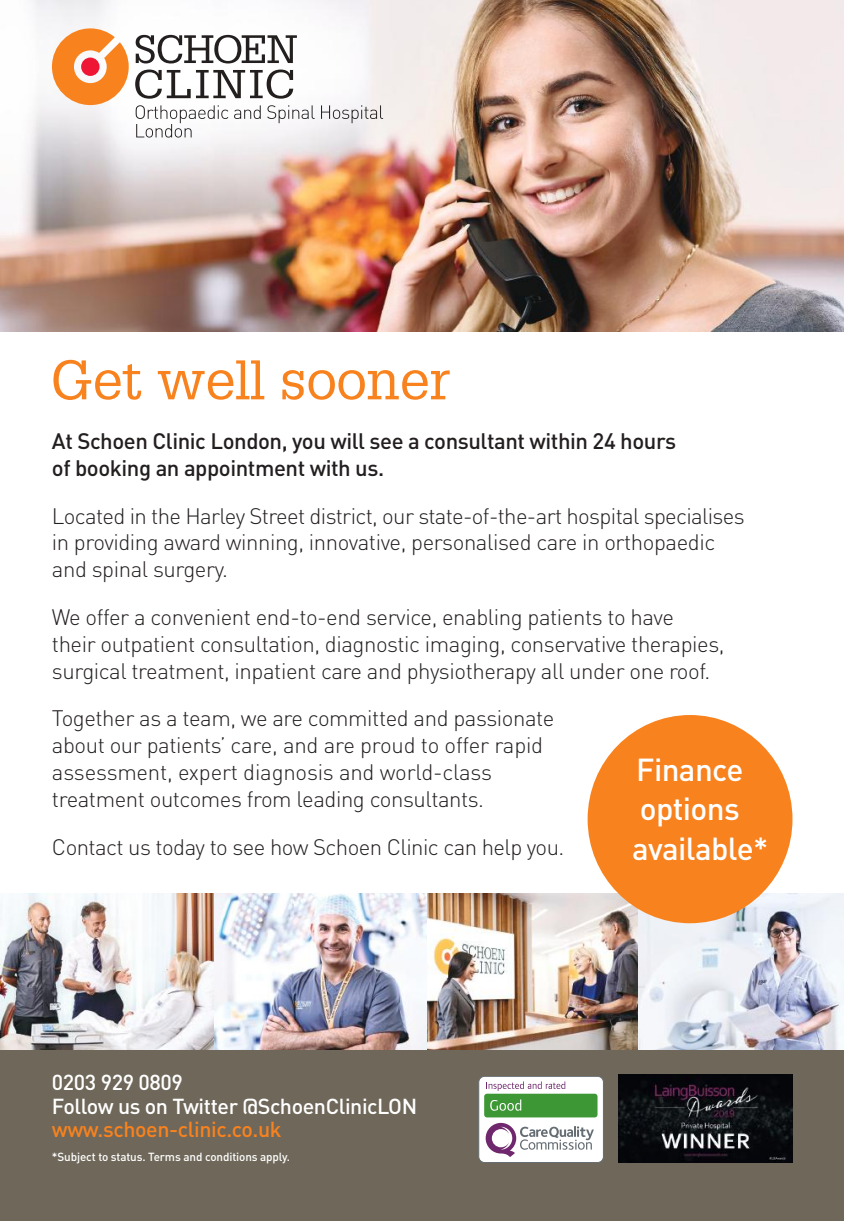
<style>
.page{position:relative;width:844px;height:1221px;background:#fff}
.page>*{position:absolute;margin:0;border:0;box-sizing:border-box;transform-origin:0 0}
.t1{font:54.43px "Glypha LT";letter-spacing:-.005em;color:#f8821e}
.t2{font:500 31.5px/39.4px "DIN Pro";letter-spacing:-.02em;color:#fff}
.t3{font:300 22.22px/26.8px "DIN Pro";letter-spacing:-.02em;color:#241f1f}
.t4{font:500 22.22px/26.8px "DIN Pro";letter-spacing:-.02em;color:#241f1f}
.t5{font:500 21.53px/23.6px "DIN Pro";letter-spacing:-.02em;color:#fff}
.t6{font:500 21.53px "DIN Pro";letter-spacing:-.02em;color:#f8821e}
.t7{font:500 11.72px "DIN Pro";letter-spacing:-.01em;color:#fff}
</style>
<div class="page">
<img style="left:0;top:0;width:843px;height:331px">
<div style="left:0;top:911px;width:843px;height:309px;background:#6f685a"></div>
<svg style="left:52px;top:28px;width:77px;height:77px"></svg>
<svg style="left:135px;top:70px;width:158px;height:29px"></svg>
<svg style="left:136px;top:35px;width:161px;height:28px"></svg>
<svg style="left:234px;top:105px;width:27px;height:14px"></svg>
<svg style="left:267px;top:105px;width:47px;height:18px"></svg>
<svg style="left:321px;top:105px;width:62px;height:18px"></svg>
<svg style="left:136px;top:105px;width:92px;height:32px"></svg>
<img style="left:0;top:893px;width:843px;height:155px">
<img style="left:618px;top:1074px;width:174px;height:88px">
<div style="left:478px;top:1076px;width:125px;height:86px;background:#fff;border-radius:6px"></div>
<div style="left:478px;top:1075px;width:125px;height:87px;border:1px solid #656d73;border-radius:6px"></div>
<svg style="left:486px;top:1081px;width:79px;height:9px"></svg>
<div style="left:484px;top:1093px;width:113px;height:24px;background:#3e9735;border-radius:3px"></div>
<svg style="left:490px;top:1099px;width:31px;height:11px"></svg>
<svg style="left:485px;top:1122px;width:108px;height:34px"></svg>
<div style="left:587px;top:715px;width:205px;height:208px;background:#f8821e;border-radius:50%"></div>
<h1 class="t1" style="left:50px;top:347px;width:401px">Get well sooner</h1>
<p class="t4" style="left:52px;top:425px;width:625px">At Schoen Clinic London, you will see a consultant within 24 hours of booking an appointment with us.</p>
<p class="t3" style="left:52px;top:500px;width:694px">Located in the Harley Street district, our state-of-the-art hospital specialises in providing award winning, innovative, personalised care in orthopaedic and spinal surgery.</p>
<p class="t3" style="left:52px;top:601px;width:674px">We offer a convenient end-to-end service, enabling patients to have<br>their outpatient consultation, diagnostic imaging, conservative therapies, surgical treatment, inpatient care and physiotherapy all under one roof.</p>
<p class="t3" style="left:52px;top:703px;width:504px">Together as a team, we are committed and passionate about our patients’ care, and are proud to offer rapid assessment, expert diagnosis and world-class treatment outcomes from leading consultants.</p>
<p class="t3" style="left:52px;top:831px;width:514px">Contact us today to see how Schoen Clinic can help you.</p>
<h2 class="t2" style="left:632px;top:746px;width:138px">Finance options available*</h2>
<p class="t5" style="left:52px;top:1068px;width:366px">0203 929 0809<br>Follow us on Twitter @SchoenClinicLON</p>
<p class="t6" style="left:52px;top:1111px;width:231px">www.schoen-clinic.co.uk</p>
<p class="t7" style="left:52px;top:1147px;width:239px">*Subject to status. Terms and conditions apply.</p>
</div>
